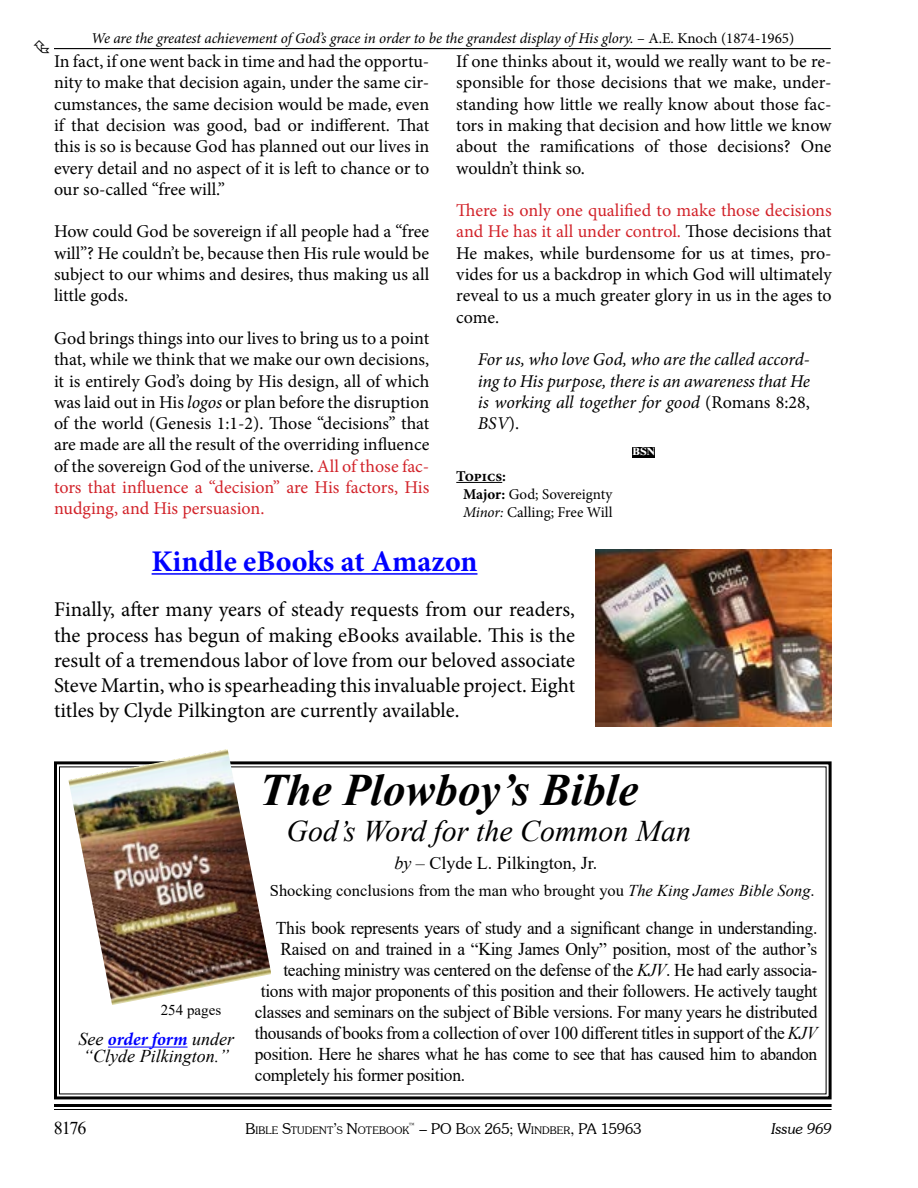
<style>
.page{position:relative;width:918px;height:1188px;background:#fff}
.page>*{position:absolute;margin:0;border:0;box-sizing:border-box;transform-origin:0 0}
.t1{font:italic 700 45px "Times New Roman";color:#000}
.t2{font:italic 30px "Times New Roman";color:#000}
.t3{font:700 30px "Minion Pro";color:#00f}
.t4{font:21px/25.2px "Minion Pro";color:#000;text-align:justify}
.t5{font:18px/21.3px "Minion Pro";color:#000;text-align:justify}
.t6{font:18px "Times New Roman";letter-spacing:-.015em;color:#000}
.t7{font:italic 18px/21.3px "Minion Pro";letter-spacing:-.01em;color:#000;text-align:justify}
.t8{font:italic 18px "Times New Roman";color:#000}
.t9{font:italic 700 18px "Minion Pro";letter-spacing:-.005em;color:#00f}
.t10{font:16.5px "Times New Roman";color:#000}
.t11{font:italic 15px "Minion Pro";letter-spacing:-.01em;color:#000}
.t12{font:15px/18px "Minion Pro";color:#000}
.t13{font:300 15px "Souvenir IT Cby BT";color:#000}
.t14{font:italic 300 15px "Souvenir IT Cby BT";color:#000}
.t15{font:15px "Times New Roman";color:#000}
.t16{font:700 15px "Times New Roman";color:#fff}
.t17{font:300 10.5px "Souvenir IT Cby BT";letter-spacing:.015em;color:#000}
.t18{font:300 8.7px "Souvenir IT Cby BT";color:#000}
.s1{font-style:normal}
.s2{font-style:italic}
.s3{color:#d2232a}
.s4{font-weight:700}
.s5{font-family:"Times New Roman";font-weight:400;color:#000}
.s6{font-size:10.5px}
.s7{font-size:15px}
</style>
<div class="page">
<hr style="left:54px;top:1104px;width:778px;height:3px;background:#000">
<hr style="left:54px;top:1109px;width:778px;height:1px;background:#000">
<hr style="left:54px;top:48px;width:777px;height:1px;background:#000">
<hr style="left:152px;top:573px;width:325px;height:2px;background:#00f">
<img style="left:595px;top:549px;width:237px;height:177px">
<svg style="left:54px;top:761px;width:778px;height:339px"></svg>
<img style="left:68px;top:749px;width:203px;height:256px">
<hr style="left:108px;top:1047px;width:80px;height:1px;background:#00f">
<hr style="left:456px;top:482px;width:46px;height:1px;background:#000">
<div style="left:633px;top:447px;width:22px;height:10px;background:#000"></div>
<p class="t11" style="left:91px;top:28px;width:705px">We are the greatest achievement of God’s grace in order to be the grandest display of His glory. <span class="s1">– A.E. Knoch (1874-1965)</span></p>
<p class="t5" style="left:54px;top:51px;width:377px">In fact, if one went back in time and had the opportu&shy;nity to make that decision again, under the same cir&shy;cumstances, the same decision would be made, even if that decision was good, bad or indifferent. That this is so is because God has planned out our lives in every detail and no aspect of it is left to chance or to our so-called “free will.”</p>
<p class="t5" style="left:54px;top:221px;width:377px">How could God be sovereign if all people had a “free will”? He couldn’t be, because then His rule would be subject to our whims and desires, thus making us all little gods.</p>
<p class="t5" style="left:54px;top:328px;width:377px">God brings things into our lives to bring us to a point that, while we think that we make our own decisions, it is entirely God’s doing by His design, all of which was laid out in His <span class="s2">logos</span> or plan before the disruption of the world (Genesis 1:1-2). Those “decisions” that are made are all the result of the overriding influence of the sovereign God of the universe. <span class="s3">All of those fac&shy;tors that influence a “decision” are His factors, His nudging, and His persuasion.</span></p>
<p class="t5" style="left:456px;top:51px;width:377px">If one thinks about it, would we really want to be re&shy;sponsible for those decisions that we make, under&shy;standing how little we really know about those fac&shy;tors in making that decision and how little we know about the ramifications of those decisions? One wouldn’t think so.</p>
<p class="t5" style="left:456px;top:200px;width:377px"><span class="s3">There is only one qualified to make those decisions and He has it all under control.</span> Those decisions that He makes, while burdensome for us at times, pro&shy;vides for us a backdrop in which God will ultimately reveal to us a much greater glory in us in the ages to come.</p>
<p class="t7" style="left:478px;top:349px;width:334px">For us, who love God, who are the called accord&shy;ing to His purpose, there is an awareness that He is working all together for good <span class="s1">(Romans 8:28, </span>BSV<span class="s1">).</span></p>
<p class="t12" style="left:463px;top:467px;width:151px;text-indent:-7px"><span class="s4">Topics:<br>Major:</span> God; Sovereignty<br><span class="s2">Minor:</span> Calling; Free Will</p>
<p class="t16" style="left:633px;top:439px;width:24px">bsn</p>
<h2 class="t3" style="left:152px;top:540px;width:327px">Kindle eBooks at Amazon</h2>
<p class="t4" style="left:54px;top:597px;width:523px">Finally, after many years of steady requests from our readers, the process has begun of making eBooks available. This is the result of a tremendous labor of love from our beloved associate Steve Martin, who is spearheading this invaluable project. Eight titles by Clyde Pilkington are currently available.</p>
<p class="t15" style="left:161px;top:1000px;width:62px">254 pages</p>
<p class="t9" style="left:78px;top:1027px;width:157px"><span class="s5">See</span> order form <span class="s5">under</span></p>
<p class="t8" style="left:83px;top:1043px;width:148px">“Clyde Pilkington.”</p>
<h1 class="t1" style="left:259px;top:759px;width:381px">The Plowboy’s Bible</h1>
<h2 class="t2" style="left:286px;top:810px;width:406px">God’s Word for the Common Man</h2>
<p class="t6" style="left:394px;top:851px;width:205px"><span class="s2">by</span> – Clyde L. Pilkington, Jr.</p>
<p class="t10" style="left:270px;top:879px;width:546px">Shocking conclusions from the man who brought you <span class="s2">The King James Bible Song</span>.</p>
<p class="t6" style="left:276px;top:915px;width:543px">This book represents years of study and a significant change in understanding.</p>
<p class="t6" style="left:280px;top:936px;width:538px">Raised on and trained in a “King James Only” position, most of the author’s</p>
<p class="t6" style="left:283px;top:957px;width:535px">teaching ministry was centered on the defense of the <span class="s2">KJV</span>. He had early associa-</p>
<p class="t6" style="left:261px;top:978px;width:558px">tions with major proponents of this position and their followers. He actively taught</p>
<p class="t6" style="left:255px;top:999px;width:564px">classes and seminars on the subject of Bible versions. For many years he distributed</p>
<p class="t6" style="left:255px;top:1020px;width:564px">thousands of books from a collection of over 100 different titles in support of the <span class="s2">KJV</span></p>
<p class="t6" style="left:255px;top:1041px;width:564px">position. Here he shares what he has come to see that has caused him to abandon</p>
<p class="t6" style="left:255px;top:1062px;width:212px">completely his former position.</p>
<p class="t6" style="left:54px;top:1115px;width:34px">8176</p>
<p class="t13" style="left:419px;top:1119px;width:224px">– PO B<span class="s6">OX</span> 265; W<span class="s6">INDBER</span>, PA 15963</p>
<p class="t14" style="left:771px;top:1119px;width:62px">Issue 969</p>
<p class="t17" style="left:245px;top:1124px;width:165px"><span class="s7">B</span>IBLE <span class="s7">S</span>TUDENT<span class="s7">’</span>S <span class="s7">N</span>OTEBOOK</p>
<p class="t18" style="left:408px;top:1121px;width:9px">™</p>
</div>
